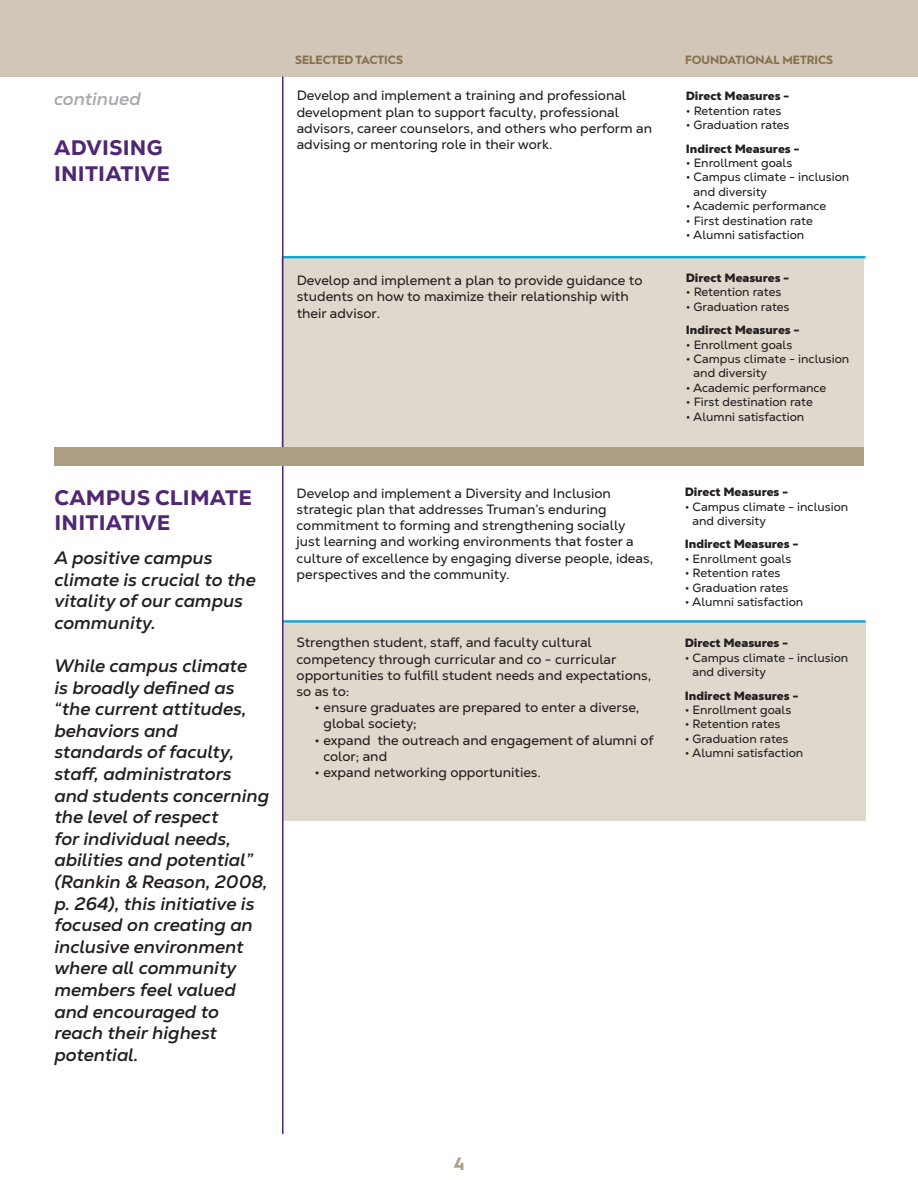
<style>
.page{position:relative;width:918px;height:1188px;background:#fff}
.page>*{position:absolute;margin:0;border:0;box-sizing:border-box;transform-origin:0 0}
.t1{font:800 21px "Nexa Text";letter-spacing:.01em;color:#4f2773}
.t2{font:italic 700 18px/21.6px "Nexa Text";color:#231f20}
.t3{font:italic 700 18px "Nexa Text";color:#a8a9ad}
.Heds_for_Appendix{font:700 18px "Hurme Geometric Sans 1";color:#ad9d83}
.t4{font:13.5px/16.2px "Nexa Text";color:#231f20}
.t5{font:12px/14.4px "Nexa Text";color:#231f20}
.Just_make_it_very_bo{font:900 12px "Nexa Text";color:#231f20}
.Heds_for_Appendix-2{font:700 12px "Hurme Geometric Sans 1";color:#87704c}
</style>
<div class="page">
<div style="left:0;top:0;width:918px;height:76px;background:#d1c6b8"></div>
<div style="left:283px;top:620px;width:582px;height:201px;background:#dfd8cc"></div>
<div style="left:282px;top:256px;width:582px;height:193px;background:#dfd8cc"></div>
<hr style="left:283px;top:256px;width:583px;height:2px;background:#00a7e1">
<hr style="left:282px;top:620px;width:584px;height:3px;background:#00a7e1">
<hr style="left:282px;top:77px;width:2px;height:1057px;background:#4f2773">
<div style="left:54px;top:447px;width:810px;height:19px;background:#ad9d83"></div>
<p class="t3" style="left:54px;top:87px;width:88px">continued</p>
<p class="t1" style="left:54px;top:135px;width:110px">ADVISING</p>
<p class="t1" style="left:54px;top:160px;width:117px">INITIATIVE</p>
<p class="t1" style="left:55px;top:484px;width:199px">CAMPUS CLIMATE</p>
<p class="t1" style="left:55px;top:510px;width:117px">INITIATIVE</p>
<p class="t2" style="left:54px;top:547px;width:203px">A positive campus climate is crucial to the vitality of our campus community.</p>
<p class="t2" style="left:54px;top:655px;width:216px">While campus climate<br>is broadly defined as “the current attitudes, behaviors and standards of faculty, staff, administrators and students concerning the level of respect<br>for individual needs, abilities and potential” (Rankin &amp; Reason, 2008, p. 264), this initiative is focused on creating an inclusive environment where all community members feel valued and encouraged to reach their highest potential.</p>
<p class="Heds_for_Appendix-2" style="left:295px;top:51px;width:109px">SELECTED TACTICS</p>
<p class="Heds_for_Appendix-2" style="left:685px;top:51px;width:150px">FOUNDATIONAL METRICS</p>
<p class="t4" style="left:297px;top:88px;width:357px">Develop and implement a training and professional development plan to support faculty, professional advisors, career counselors, and others who perform an advising or mentoring role in their work.</p>
<p class="t4" style="left:297px;top:272px;width:347px">Develop and implement a plan to provide guidance to students on how to maximize their relationship with their advisor.</p>
<p class="t4" style="left:297px;top:485px;width:358px">Develop and implement a Diversity and Inclusion strategic plan that addresses Truman’s enduring commitment to forming and strengthening socially<br>just learning and working environments that foster a culture of excellence by engaging diverse people, ideas, perspectives and the community.</p>
<p class="t4" style="left:297px;top:635px;width:356px">Strengthen student, staff, and faculty cultural competency through curricular and co - curricular opportunities to fulfill student needs and expectations, so as to:</p>
<p class="t4" style="left:323px;top:699px;width:317px;text-indent:-9px">• ensure graduates are prepared to enter a diverse, global society;</p>
<p class="t4" style="left:323px;top:732px;width:332px;text-indent:-9px">• expand the outreach and engagement of alumni of color; and</p>
<p class="t4" style="left:315px;top:764px;width:228px">• expand networking opportunities.</p>
<p class="Just_make_it_very_bo" style="left:686px;top:88px;width:105px">Direct Measures -</p>
<p class="t5" style="left:686px;top:103px;width:97px">• Retention rates</p>
<p class="t5" style="left:686px;top:118px;width:105px">• Graduation rates</p>
<p class="Just_make_it_very_bo" style="left:686px;top:141px;width:115px">Indirect Measures -</p>
<p class="t5" style="left:686px;top:156px;width:108px">• Enrollment goals</p>
<p class="t5" style="left:694px;top:170px;width:157px;text-indent:-8px">• Campus climate - inclusion and diversity</p>
<p class="t5" style="left:686px;top:199px;width:142px">• Academic performance</p>
<p class="t5" style="left:686px;top:213px;width:129px">• First destination rate</p>
<p class="t5" style="left:686px;top:228px;width:120px">• Alumni satisfaction</p>
<p class="Just_make_it_very_bo" style="left:686px;top:270px;width:105px">Direct Measures -</p>
<p class="t5" style="left:686px;top:285px;width:97px">• Retention rates</p>
<p class="t5" style="left:686px;top:299px;width:105px">• Graduation rates</p>
<p class="Just_make_it_very_bo" style="left:686px;top:322px;width:115px">Indirect Measures -</p>
<p class="t5" style="left:686px;top:337px;width:108px">• Enrollment goals</p>
<p class="t5" style="left:694px;top:351px;width:157px;text-indent:-8px">• Campus climate - inclusion and diversity</p>
<p class="t5" style="left:686px;top:380px;width:142px">• Academic performance</p>
<p class="t5" style="left:686px;top:395px;width:129px">• First destination rate</p>
<p class="t5" style="left:686px;top:409px;width:120px">• Alumni satisfaction</p>
<p class="Just_make_it_very_bo" style="left:685px;top:484px;width:105px">Direct Measures -</p>
<p class="t5" style="left:693px;top:499px;width:157px;text-indent:-8px">• Campus climate - inclusion and diversity</p>
<p class="Just_make_it_very_bo" style="left:685px;top:536px;width:115px">Indirect Measures -</p>
<p class="t5" style="left:685px;top:551px;width:108px">• Enrollment goals</p>
<p class="t5" style="left:685px;top:566px;width:97px">• Retention rates</p>
<p class="t5" style="left:685px;top:580px;width:105px">• Graduation rates</p>
<p class="t5" style="left:685px;top:595px;width:120px">• Alumni satisfaction</p>
<p class="Just_make_it_very_bo" style="left:685px;top:635px;width:105px">Direct Measures -</p>
<p class="t5" style="left:693px;top:650px;width:157px;text-indent:-8px">• Campus climate - inclusion and diversity</p>
<p class="Just_make_it_very_bo" style="left:685px;top:688px;width:115px">Indirect Measures -</p>
<p class="t5" style="left:685px;top:703px;width:108px">• Enrollment goals</p>
<p class="t5" style="left:685px;top:717px;width:97px">• Retention rates</p>
<p class="t5" style="left:685px;top:731px;width:105px">• Graduation rates</p>
<p class="t5" style="left:685px;top:746px;width:120px">• Alumni satisfaction</p>
<p class="Heds_for_Appendix" style="left:453px;top:1151px;width:13px">4</p>
</div>
